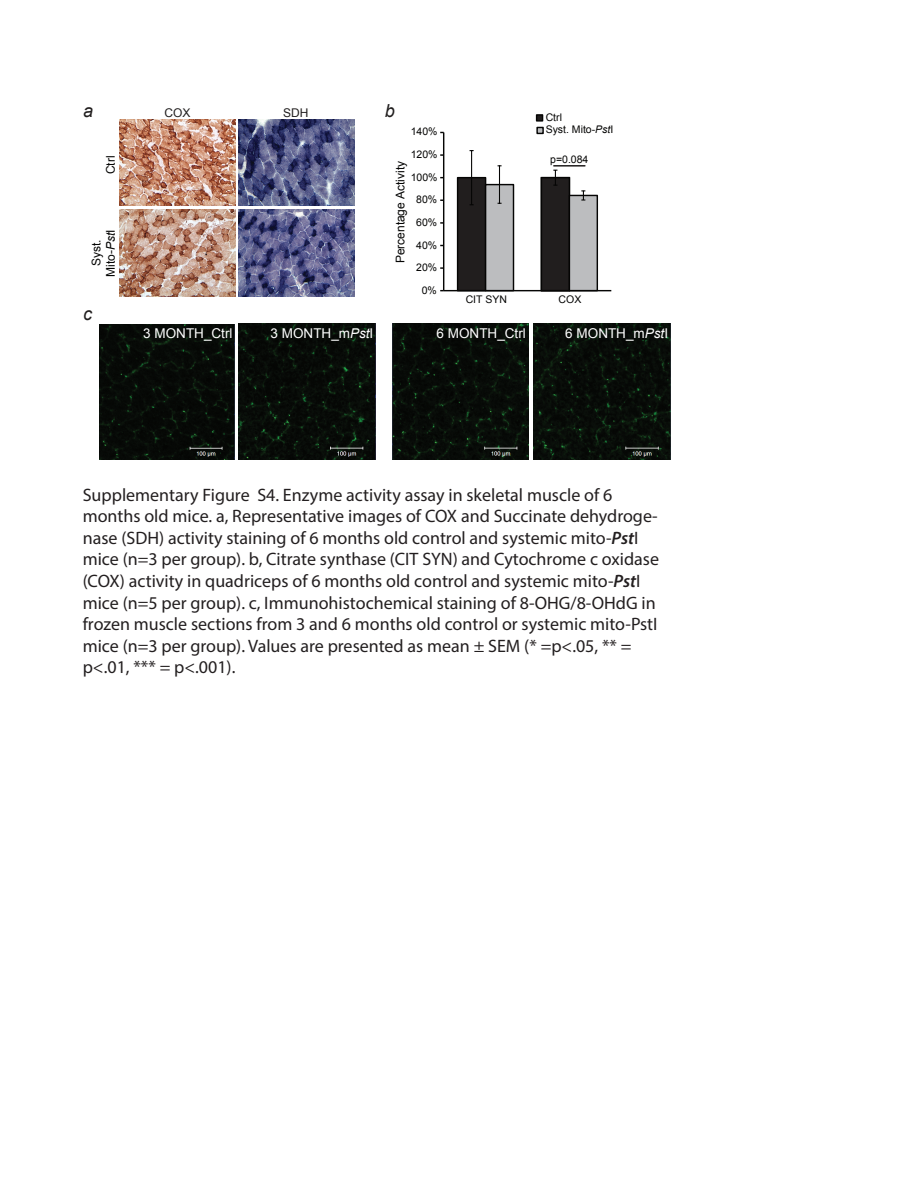
<style>
.page{position:relative;width:918px;height:1188px;background:#fff}
.page>*{position:absolute;margin:0;border:0;box-sizing:border-box;transform-origin:0 0}
.t1{font:18px/21.6px "Myriad Pro";color:#231f20}
.t2{font:italic 18px "Arial";color:#211e1e}
.t3{font:13.5px "Arial";color:#fff}
.t4{font:12px/14.4px "Arial";color:#050504;text-align:center}
.t5{font:12px "Arial";color:#211e1e}
.t6{font:10.5px/12.6px "Arial";color:#050504}
.s1{font-style:italic}
.s2{font-weight:600;font-style:italic}
</style>
<div class="page">
<img style="left:119px;top:210px;width:116px;height:86px">
<img style="left:239px;top:210px;width:116px;height:86px">
<img style="left:119px;top:119px;width:116px;height:87px">
<img style="left:239px;top:119px;width:116px;height:87px">
<div style="left:457px;top:177px;width:29px;height:114px;background:#211e1e;border:1px solid #050504"></div>
<div style="left:541px;top:177px;width:29px;height:114px;background:#211e1e"></div>
<div style="left:541px;top:177px;width:29px;height:114px;border:1px solid #050504"></div>
<div style="left:485px;top:184px;width:29px;height:107px;background:#bcbdbf;border:1px solid #050504"></div>
<div style="left:569px;top:195px;width:29px;height:96px;background:#bcbdbf;border:1px solid #050504"></div>
<hr style="left:471px;top:151px;width:1px;height:54px;background:#050504">
<svg style="left:553px;top:170px;width:4px;height:16px"></svg>
<hr style="left:499px;top:166px;width:1px;height:37px;background:#050504">
<svg style="left:581px;top:190px;width:4px;height:11px"></svg>
<hr style="left:443px;top:132px;width:1px;height:159px;background:#050504">
<hr style="left:444px;top:290px;width:167px;height:1px;background:#050504">
<div style="left:536px;top:114px;width:7px;height:8px;background:#211e1e;border:1px solid #050504"></div>
<div style="left:536px;top:127px;width:8px;height:7px;background:#bcbdbf;border:1px solid #050504"></div>
<hr style="left:553px;top:165px;width:32px;height:2px;background:#211e1e">
<img style="left:392px;top:324px;width:137px;height:136px">
<img style="left:534px;top:324px;width:136px;height:135px">
<img style="left:99px;top:324px;width:136px;height:135px">
<img style="left:239px;top:324px;width:136px;height:135px">
<p class="t2" style="left:83px;top:99px;width:12px">a</p>
<p class="t4" style="left:104px;top:174px;width:20px;rotate:-90deg">Ctrl</p>
<p class="t4" style="left:89px;top:277px;width:49px;rotate:-90deg">Syst.<br>Mito-<span class="s1">Pst</span>I</p>
<p class="t2" style="left:83px;top:302px;width:10px">c</p>
<p class="t5" style="left:165px;top:105px;width:28px">COX</p>
<p class="t5" style="left:283px;top:105px;width:27px">SDH</p>
<p class="t2" style="left:385px;top:99px;width:12px">b</p>
<p class="t6" style="left:411px;top:126px;width:28px">140%</p>
<p class="t6" style="left:411px;top:148px;width:28px">120%</p>
<p class="t4" style="left:393px;top:263px;width:104px;rotate:-90deg">Percentage Activity</p>
<p class="t6" style="left:411px;top:171px;width:28px">100%</p>
<p class="t6" style="left:416px;top:193px;width:22px">80%</p>
<p class="t6" style="left:416px;top:216px;width:22px">60%</p>
<p class="t6" style="left:416px;top:239px;width:22px">40%</p>
<p class="t6" style="left:416px;top:261px;width:22px">20%</p>
<p class="t6" style="left:422px;top:284px;width:17px">0%</p>
<p class="t6" style="left:546px;top:111px;width:69px">Ctrl<br>Syst. Mito-<span class="s1">Pst</span>I</p>
<p class="t6" style="left:550px;top:153px;width:40px">p=0.084</p>
<p class="t6" style="left:466px;top:293px;width:43px">CIT SYN</p>
<p class="t6" style="left:559px;top:293px;width:24px">COX</p>
<p class="t3" style="left:143px;top:325px;width:91px">3 MONTH_Ctrl</p>
<p class="t3" style="left:271px;top:324px;width:104px">3 MONTH_m<span class="s1">Pst</span>I</p>
<p class="t3" style="left:437px;top:324px;width:91px">6 MONTH_Ctrl</p>
<p class="t3" style="left:565px;top:324px;width:104px">6 MONTH_m<span class="s1">Pst</span>I</p>
<p class="t1" style="left:83px;top:483px;width:578px">Supplementary Figure S4. Enzyme activity assay in skeletal muscle of 6 months old mice. a, Representative images of COX and Succinate dehydroge&shy;nase (SDH) activity staining of 6 months old control and systemic mito-<span class="s2">Pst</span>I mice (n=3 per group). b, Citrate synthase (CIT SYN) and Cytochrome c oxidase (COX) activity in quadriceps of 6 months old control and systemic mito-<span class="s2">Pst</span>I mice (n=5 per group). c, Immunohistochemical staining of 8-OHG/8-OHdG in frozen muscle sections from 3 and 6 months old control or systemic mito-PstI mice (n=3 per group). Values are presented as mean ± SEM (* =p&lt;.05, ** = p&lt;.01, *** = p&lt;.001).</p>
</div>
